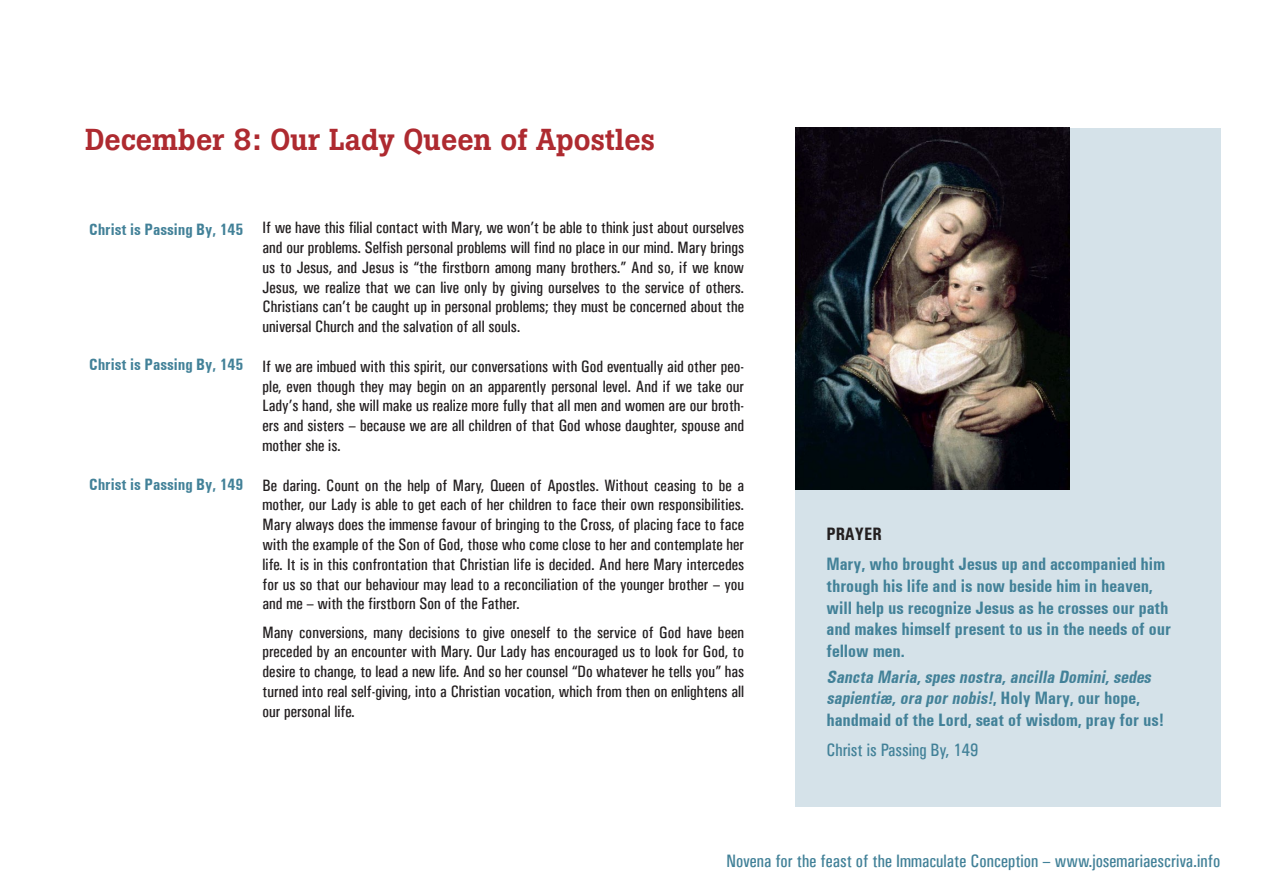
<style>
.page{position:relative;width:1263px;height:893px;background:#fff}
.page>*{position:absolute;margin:0;border:0;box-sizing:border-box;transform-origin:0 0}
.t1{font:500 30px "Boton";color:#ae2a30}
.t2{font:700 condensed 18px/21.6px "Univers";color:#428198}
.t3{font:italic 700 condensed 18px/21.6px "Univers";color:#428198}
.t4{font:18px "Univers Condensed";color:#428198}
.t5{font:700 condensed 18px "Univers";color:#231f20}
.t6{font:16.5px/19.8px "Univers Condensed";color:#231f20;text-align:justify}
.t7{font:700 condensed 16.5px "Univers";color:#428198}
.s1{font-style:normal}
</style>
<div class="page">
<div style="left:795px;top:128px;width:425px;height:678px;background:#d5e2e9"></div>
<img style="left:795px;top:128px;width:274px;height:361px">
<h1 class="t1" style="left:85px;top:122px;width:572px">December 8: Our Lady Queen of Apostles</h1>
<p class="t7" style="left:89px;top:219px;width:156px">Christ is Passing By, 145</p>
<p class="t7" style="left:89px;top:355px;width:156px">Christ is Passing By, 145</p>
<p class="t7" style="left:89px;top:475px;width:156px">Christ is Passing By, 149</p>
<p class="t6" style="left:263px;top:218px;width:483px">If we have this filial contact with Mary, we won’t be able to think just about ourselves and our problems. Selfish personal problems will find no place in our mind. Mary brings us to Jesus, and Jesus is “the firstborn among many brothers.” And so, if we know Jesus, we realize that we can live only by giving ourselves to the service of others.<br>Christians can’t be caught up in personal problems; they must be concerned about the universal Church and the salvation of all souls.</p>
<p class="t6" style="left:263px;top:356px;width:483px">If we are imbued with this spirit, our conversations with God eventually aid other peo&shy;ple, even though they may begin on an apparently personal level. And if we take our Lady’s hand, she will make us realize more fully that all men and women are our broth&shy;ers and sisters – because we are all children of that God whose daughter, spouse and mother she is.</p>
<p class="t6" style="left:263px;top:475px;width:483px">Be daring. Count on the help of Mary, Queen of Apostles. Without ceasing to be a mother, our Lady is able to get each of her children to face their own responsibilities.<br>Mary always does the immense favour of bringing to the Cross, of placing face to face with the example of the Son of God, those who come close to her and contemplate her life. It is in this confrontation that Christian life is decided. And here Mary intercedes for us so that our behaviour may lead to a reconciliation of the younger brother – you and me – with the firstborn Son of the Father.</p>
<p class="t6" style="left:263px;top:622px;width:483px">Many conversions, many decisions to give oneself to the service of God have been preceded by an encounter with Mary. Our Lady has encouraged us to look for God, to desire to change, to lead a new life. And so her counsel “Do whatever he tells you” has turned into real self-giving, into a Christian vocation, which from then on enlightens all our personal life.</p>
<p class="t5" style="left:826px;top:523px;width:57px">PRAYER</p>
<p class="t2" style="left:826px;top:553px;width:346px">Mary, who brought Jesus up and accompanied him through his life and is now beside him in heaven, will help us recognize Jesus as he crosses our path and makes himself present to us in the needs of our fellow men.</p>
<p class="t3" style="left:826px;top:666px;width:339px">Sancta Maria,spes nostra,ancilla Domini,sedes sapientiæ,ora pornobis!<span class="s1">, H o l y M a ry , o u r h o p e , handmaid of the Lord, seat of wisdom, pray for us!</span></p>
<p class="t4" style="left:826px;top:740px;width:153px">Christ is Passing By, 149</p>
<p class="t4" style="left:726px;top:850px;width:495px">Novena for the feast of the Immaculate Conception – www.josemariaescriva.info</p>
</div>
